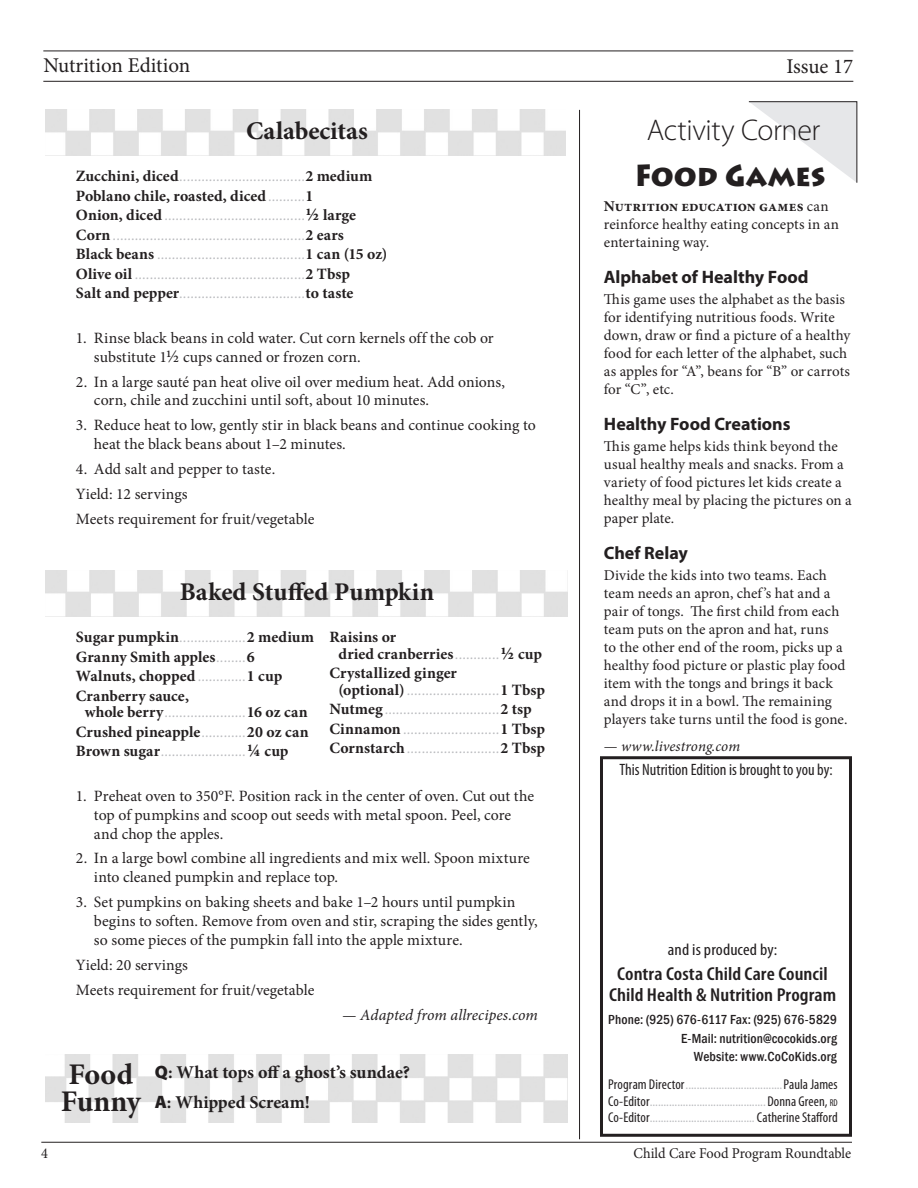
<style>
.page{position:relative;width:918px;height:1188px;background:#fff}
.page>*{position:absolute;margin:0;border:0;box-sizing:border-box;transform-origin:0 0}
.t1{font:300 30px "Myriad Pro";letter-spacing:-.01em;color:#231f20}
.t2{font:700 30px/27px "Minion Pro";color:#231f20}
.t3{font:900 30px "Lithos Pro";color:#231f20;scale:.93 1}
._1_recip_hed{font:700 25.5px "Minion Pro";letter-spacing:-.005em;color:#231f20}
.t4{font:21px "Minion Pro";color:#231f20}
.t5{font:600 condensed 18.75px "Myriad Pro";letter-spacing:.005em;color:#231f20;scale:1.1 1}
.Subhead_Bd_space_ed{font:700 18px "Myriad Pro";color:#231f20}
.Food_Funny{font:700 18px "Minion Pro";color:#231f20}
.bullets{font:condensed 16.5px "Myriad Pro";color:#231f20}
.bullets-2{font:condensed 16.5px "Myriad Pro";color:#231f20;scale:1.1 1}
._3_instuct_w_no_s{font:15.75px/18.9px "Minion Pro";color:#231f20}
._2_recipe{font:italic 15.75px "Minion Pro";color:#bcbdc0}
._2_recipe_2-col-tigh{font:700 15.75px/16.5px "Minion Pro";letter-spacing:-.005em;color:#231f20}
._2_recipe_2-col-tigh-2{font:italic 15.75px "Minion Pro";color:#bcbdc0}
._3_instuctions{font:15.75px "Minion Pro";color:#231f20}
._2_recipe-2{font:700 15.75px "Minion Pro";color:#231f20}
._3_instuctions-2{font:italic 15.75px "Minion Pro";color:#231f20}
.body{font:15px/18px "Minion Pro";color:#231f20}
.body-2{font:15px "Minion Pro";color:#231f20;scale:.95 1}
.body-3{font:italic 15px "Minion Pro";letter-spacing:.005em;color:#231f20}
.t6{font:condensed 14.25px "Myriad Pro";letter-spacing:.005em;color:#bcbdc0}
.t7{font:500 condensed 13.5px "Franklin Gothic";letter-spacing:.01em;color:#231f20}
.s1{font-weight:700;font-style:normal;color:#231f20}
.s2{font-weight:400;font-style:italic;color:#bcbdc0}
.s3{font-weight:700;font-style:normal;font-size:18px;color:#231f20}
.s4{font-size:18px}
.s5{font-family:"Myriad Pro";font-weight:900}
.s6{font-weight:700}
.s7{font-style:normal}
.s8{color:#231f20}
.s9{font-size:10.05px;color:#231f20}
</style>
<div class="page">
<hr style="left:41px;top:1142px;width:811px;height:1px;background:#231f20">
<hr style="left:43px;top:51px;width:810px;height:1px;background:#231f20">
<hr style="left:43px;top:81px;width:810px;height:1px;background:#231f20">
<svg style="left:748px;top:101px;width:110px;height:82px"></svg>
<img style="left:45px;top:1055px;width:522px;height:67px">
<hr style="left:579px;top:110px;width:1px;height:1029px;background:#231f20">
<img style="left:45px;top:110px;width:521px;height:45px">
<img style="left:45px;top:571px;width:522px;height:45px">
<div style="left:600px;top:756px;width:252px;height:381px;border:3px solid #231f20"></div>
<h3 class="t4" style="left:43px;top:51px;width:149px">Nutrition Edition</h3>
<p class="_1_recip_hed" style="left:246px;top:113px;width:123px">Calabecitas</p>
<p class="_2_recipe" style="left:76px;top:166px;width:298px"><span class="s1">Zucchini, diced</span>..................................<span class="s1">2 medium</span></p>
<p class="_2_recipe-2" style="left:76px;top:185px;width:239px">Poblano chile, roasted, diced <span class="s2">..........</span>1</p>
<p class="_2_recipe" style="left:76px;top:205px;width:282px"><span class="s1">Onion, diced</span> ......................................<span class="s3">½</span> <span class="s1">large</span></p>
<p class="_2_recipe" style="left:76px;top:224px;width:269px"><span class="s1">Corn</span> ....................................................<span class="s1">2 ears</span></p>
<p class="_2_recipe" style="left:76px;top:244px;width:313px"><span class="s1">Black beans</span> ........................................<span class="s1">1 can (15 oz)</span></p>
<p class="_2_recipe" style="left:76px;top:263px;width:276px"><span class="s1">Olive oil</span> ..............................................<span class="s1">2 Tbsp</span></p>
<p class="_2_recipe" style="left:76px;top:283px;width:279px"><span class="s1">Salt and pepper</span>..................................<span class="s1">to taste</span></p>
<p class="_3_instuct_w_no_s" style="left:94px;top:328px;width:401px;text-indent:-18px">1. Rinse black beans in cold water. Cut corn kernels off the cob or substitute 1<span class="s4">½</span> cups canned or frozen corn.</p>
<p class="_3_instuct_w_no_s" style="left:94px;top:372px;width:413px;text-indent:-18px">2. In a large sauté pan heat olive oil over medium heat. Add onions, corn, chile and zucchini until soft, about 10 minutes.</p>
<p class="_3_instuct_w_no_s" style="left:94px;top:416px;width:443px;text-indent:-18px">3. Reduce heat to low, gently stir in black beans and continue cooking to heat the black beans about 1–2 minutes.</p>
<p class="_3_instuct_w_no_s" style="left:76px;top:460px;width:201px">4. Add salt and pepper to taste.</p>
<p class="_3_instuctions" style="left:76px;top:483px;width:113px">Yield: 12 servings</p>
<p class="_3_instuctions" style="left:76px;top:508px;width:240px">Meets requirement for fruit/vegetable</p>
<p class="_1_recip_hed" style="left:180px;top:574px;width:256px">Baked Stuffed Pumpkin</p>
<p class="_2_recipe_2-col-tigh" style="left:76px;top:629px;width:240px">Sugar pumpkin<span class="s2">..................</span>2 medium</p>
<p class="_2_recipe_2-col-tigh" style="left:76px;top:648px;width:180px">Granny Smith apples<span class="s2">........</span>6</p>
<p class="_2_recipe_2-col-tigh" style="left:76px;top:668px;width:208px">Walnuts, chopped <span class="s2">.............</span>1 cup</p>
<p class="_2_recipe_2-col-tigh" style="left:85px;top:687px;width:224px;text-indent:-9px">Cranberry sauce,<br>whole berry<span class="s2">......................</span>16 oz can</p>
<p class="_2_recipe_2-col-tigh" style="left:76px;top:723px;width:234px">Crushed pineapple<span class="s2">............</span>20 oz can</p>
<p class="_2_recipe_2-col-tigh-2" style="left:76px;top:741px;width:214px"><span class="s1">Brown sugar</span>.......................<span class="s3">¼</span> <span class="s1">cup</span></p>
<p class="_3_instuct_w_no_s" style="left:94px;top:786px;width:442px;text-indent:-18px">1. Preheat oven to 350°F. Position rack in the center of oven. Cut out the top of pumpkins and scoop out seeds with metal spoon. Peel, core and chop the apples.</p>
<p class="_3_instuct_w_no_s" style="left:94px;top:849px;width:437px;text-indent:-18px">2. In a large bowl combine all ingredients and mix well. Spoon mixture into cleaned pumpkin and replace top.</p>
<p class="_3_instuct_w_no_s" style="left:94px;top:893px;width:445px;text-indent:-18px">3. Set pumpkins on baking sheets and bake 1–2 hours until pumpkin begins to soften. Remove from oven and stir, scraping the sides gently, so some pieces of the pumpkin fall into the apple mixture.</p>
<p class="_3_instuctions" style="left:76px;top:954px;width:114px">Yield: 20 servings</p>
<p class="_3_instuctions" style="left:76px;top:979px;width:240px">Meets requirement for fruit/vegetable</p>
<p class="_3_instuctions-2" style="left:342px;top:1004px;width:197px">— Adapted from allrecipes.com</p>
<p class="_2_recipe_2-col-tigh" style="left:338px;top:629px;width:205px;text-indent:-9px">Raisins or<br>dried cranberries<span class="s2">............</span><span class="s4">½</span> cup</p>
<p class="_2_recipe_2-col-tigh" style="left:338px;top:665px;width:208px;text-indent:-9px">Crystallized ginger<br>(optional) <span class="s2">.........................</span>1 Tbsp</p>
<p class="_2_recipe_2-col-tigh-2" style="left:329px;top:699px;width:204px"><span class="s1">Nutmeg</span> ...............................<span class="s1">2 tsp</span></p>
<p class="_2_recipe_2-col-tigh-2" style="left:329px;top:718px;width:217px"><span class="s1">Cinnamon</span> ..........................<span class="s1">1 Tbsp</span></p>
<p class="_2_recipe_2-col-tigh-2" style="left:329px;top:738px;width:217px"><span class="s1">Cornstarch</span> .........................<span class="s1">2 Tbsp</span></p>
<p class="t2" style="left:61px;top:1061px;width:82px">Food<br>Funny</p>
<p class="Food_Funny" style="left:155px;top:1060px;width:257px"><span class="s5">Q</span>: What tops off a ghost’s sundae?</p>
<p class="Food_Funny" style="left:155px;top:1090px;width:157px"><span class="s5">A</span>: Whipped Scream!</p>
<h3 class="t4" style="left:786px;top:52px;width:68px">Issue 17</h3>
<p class="t1" style="left:647px;top:112px;width:175px">Activity Corner</p>
<p class="t3" style="left:635px;top:157px;width:206px">Food Games</p>
<p class="body" style="left:604px;top:197px;width:237px"><span class="s6">Nutrition education games</span> can reinforce healthy eating concepts in an entertaining way.</p>
<p class="Subhead_Bd_space_ed" style="left:604px;top:265px;width:206px">Alphabet of Healthy Food</p>
<p class="body" style="left:604px;top:290px;width:248px">This game uses the alphabet as the basis for identifying nutritious foods. Write down, draw or find a picture of a healthy food for each letter of the alphabet, such as apples for “A”, beans for “B” or carrots for “C”, etc.</p>
<p class="Subhead_Bd_space_ed" style="left:604px;top:412px;width:188px">Healthy Food Creations</p>
<p class="body" style="left:604px;top:437px;width:249px">This game helps kids think beyond the usual healthy meals and snacks. From a variety of food pictures let kids create a healthy meal by placing the pictures on a paper plate.</p>
<p class="Subhead_Bd_space_ed" style="left:604px;top:541px;width:85px">Chef Relay</p>
<p class="body" style="left:604px;top:566px;width:245px">Divide the kids into two teams. Each team needs an apron, chef’s hat and a pair of tongs. The first child from each team puts on the apron and hat, runs<br>to the other end of the room, picks up a healthy food picture or plastic play food item with the tongs and brings it back and drops it in a bowl. The remaining players take turns until the food is gone.</p>
<p class="body-3" style="left:604px;top:736px;width:138px"><span class="s7">—</span> www.livestrong.com</p>
<p class="bullets" style="left:619px;top:760px;width:215px">This Nutrition Edition is brought to you by:</p>
<p class="bullets-2" style="left:668px;top:940px;width:101px">and is produced by:</p>
<p class="t5" style="left:617px;top:962px;width:193px">Contra Costa Child Care Council</p>
<p class="t5" style="left:609px;top:983px;width:208px">Child Health &amp; Nutrition Program</p>
<p class="t7" style="left:608px;top:1010px;width:230px">Phone: (925) 676-6117 Fax: (925) 676-5829</p>
<p class="t7" style="left:681px;top:1029px;width:157px">E-Mail: nutrition@cocokids.org</p>
<p class="t7" style="left:694px;top:1048px;width:145px">Website: www.CoCoKids.org</p>
<p class="t6" style="left:608px;top:1076px;width:231px"><span class="s8">Program Director</span>...................................<span class="s8">Paula James</span></p>
<p class="t6" style="left:608px;top:1092px;width:231px"><span class="s8">Co-Editor</span>.......................................... <span class="s8">Donna Green,</span> <span class="s9">rd</span></p>
<p class="t6" style="left:608px;top:1109px;width:231px"><span class="s8">Co-Editor</span>...................................... <span class="s8">Catherine Stafford</span></p>
<p class="body-2" style="left:41px;top:1143px;width:9px">4</p>
<p class="body-2" style="left:634px;top:1143px;width:231px">Child Care Food Program Roundtable</p>
</div>
